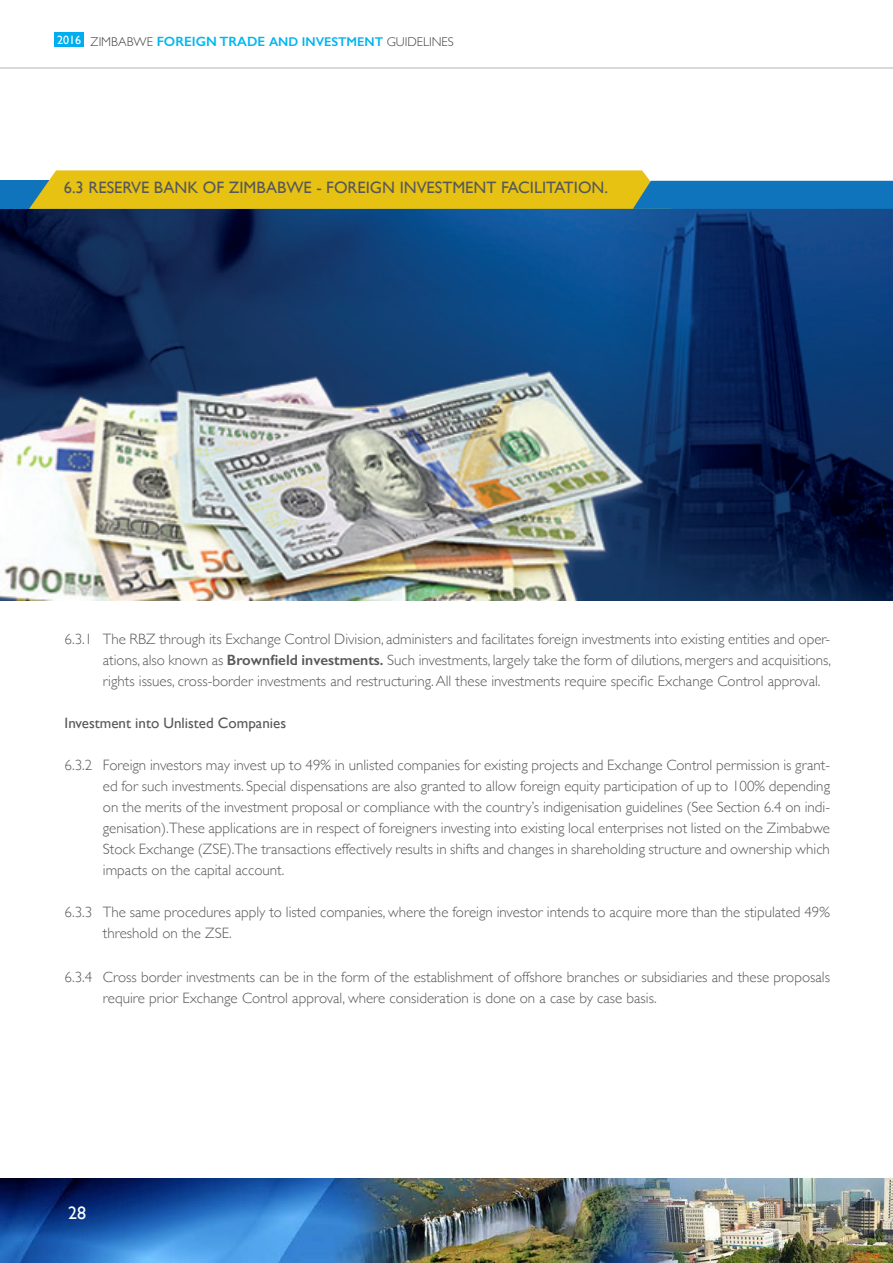
<style>
.page{position:relative;width:893px;height:1263px;background:#fff}
.page>*{position:absolute;margin:0;border:0;box-sizing:border-box;transform-origin:0 0}
.t1{font:18px "Gill Sans";color:#fff}
.heading2{font:16.5px "Gill Sans";color:#57585a}
.Paragraph__1{font:300 15px/21px "Gill Sans";color:#57585a;text-align:justify}
.Paragraph__1-2{font:15px "Gill Sans";color:#57585a}
.t2{font:300 12.75px "Gill Sans";color:#414243}
.s1{font-weight:600;font-size:13.5px;color:#00b8f0}
.s2{font-weight:600;color:#00b4ef}
.s3{font-weight:600}
</style>
<div class="page">
<img style="left:0;top:1178px;width:893px;height:85px">
<div style="left:54px;top:32px;width:30px;height:15px;background:#00aeef"></div>
<hr style="left:0;top:68px;width:893px;height:1px;background:#6c6d70">
<img style="left:0;top:209px;width:893px;height:391px">
<div style="left:0;top:181px;width:498px;height:28px;background:#1074bc"></div>
<svg style="left:29px;top:170px;width:864px;height:39px;background:#b9b64d"></svg>
<p class="t2" style="left:57px;top:32px;width:398px"><sup>2016</sup> ZIMBABWE <span class="s1">FOREIGN TRADE</span> <span class="s2">AND INVESTMENT</span> GUIDELINES</p>
<p class="heading2" style="left:64px;top:178px;width:546px">6.3 RESERVE BANK OF ZIMBABWE - FOREIGN INVESTMENT FACILITATION.</p>
<p class="Paragraph__1" style="left:103px;top:628px;width:730px;text-indent:-38px">6.3.1 The RBZ through its Exchange Control Division, administers and facilitates foreign investments into existing entities and oper&shy;ations, also known as <span class="s3">Brownfield investments.</span> Such investments, largely take the form of dilutions, mergers and acquisitions, rights issues, cross-border investments and restructuring. All these investments require specific Exchange Control approval.</p>
<p class="Paragraph__1-2" style="left:65px;top:714px;width:223px">Investment into Unlisted Companies</p>
<p class="Paragraph__1" style="left:103px;top:754px;width:729px;text-indent:-38px">6.3.2 Foreign investors may invest up to 49% in unlisted companies for existing projects and Exchange Control permission is grant&shy;ed for such investments. Special dispensations are also granted to allow foreign equity participation of up to 100% depending on the merits of the investment proposal or compliance with the country’s indigenisation guidelines (See Section 6.4 on indi&shy;genisation).These applications are in respect of foreigners investing into existing local enterprises not listed on the Zimbabwe Stock Exchange (ZSE).The transactions effectively results in shifts and changes in shareholding structure and ownership which impacts on the capital account.</p>
<p class="Paragraph__1" style="left:103px;top:901px;width:729px;text-indent:-38px">6.3.3 The same procedures apply to listed companies, where the foreign investor intends to acquire more than the stipulated 49% threshold on the ZSE.</p>
<p class="Paragraph__1" style="left:103px;top:966px;width:729px;text-indent:-38px">6.3.4 Cross border investments can be in the form of the establishment of offshore branches or subsidiaries and these proposals require prior Exchange Control approval, where consideration is done on a case by case basis.</p>
<p class="t1" style="left:68px;top:1202px;width:19px">28</p>
</div>
